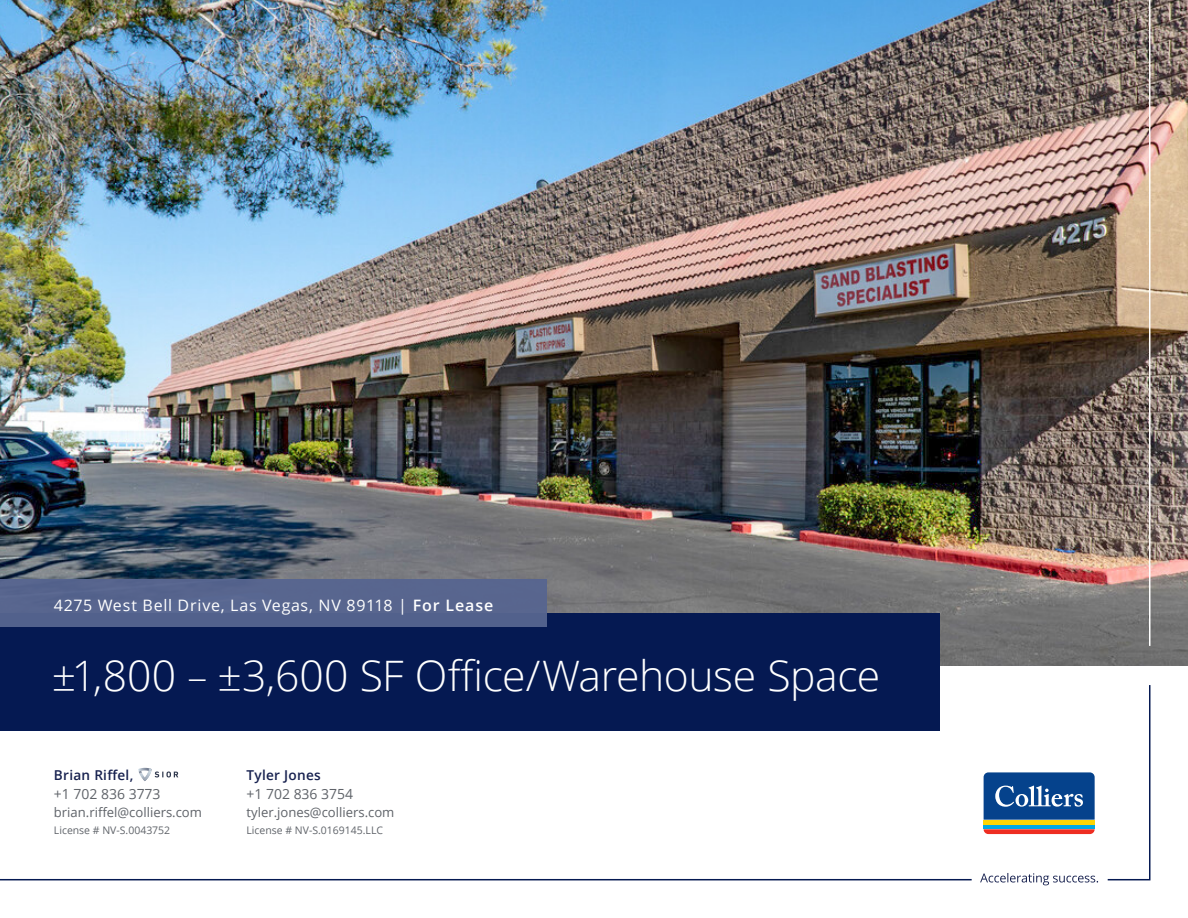
<style>
.page{position:relative;width:1188px;height:918px;background:#fff}
.page>*{position:absolute;margin:0;border:0;box-sizing:border-box;transform-origin:0 0}
.Section_Header_-_Center_Align{font:300 42px "Open Sans";letter-spacing:-.01em;color:#fff}
.Section_Header_-_Center_Align-2{font:15.75px "Open Sans";letter-spacing:.04em;color:#fff}
.t1{font:13.95px "Open Sans";color:#5f6369}
.t2{font:600 13.65px "Open Sans";letter-spacing:.02em;color:#17214f}
.t3{font:13.05px "Open Sans";color:#5f6369}
.t4{font:10.5px "Open Sans";color:#5f6369}
.s1{font-weight:600}
.s2{font-size:39px}
</style>
<div class="page">
<svg style="left:138px;top:768px;width:40px;height:13px"></svg>
<img style="left:0;top:0;width:1188px;height:665px">
<div style="left:0;top:613px;width:940px;height:118px;background:#051952"></div>
<svg style="left:982px;top:771px;width:114px;height:65px"></svg>
<hr style="left:984px;top:825px;width:111px;height:4px;background:#00a8e4">
<div style="left:984px;top:820px;width:111px;height:5px;background:#fed503"></div>
<svg style="left:984px;top:829px;width:111px;height:5px"></svg>
<svg style="left:984px;top:772px;width:111px;height:48px;background:#24599a"></svg>
<hr style="left:0;top:879px;width:972px;height:1px;background:#051952">
<svg style="left:980px;top:873px;width:118px;height:12px"></svg>
<hr style="left:1149px;top:0;width:1px;height:646px;background:#fff">
<svg style="left:1107px;top:685px;width:44px;height:196px"></svg>
<div style="left:0;top:580px;width:547px;height:47px;background:#576590"></div>
<p class="Section_Header_-_Center_Align-2" style="left:54px;top:594px;width:441px">4275 West Bell Drive, Las Vegas, NV 89118 | <span class="s1">For Lease</span></p>
<p class="Section_Header_-_Center_Align" style="left:52px;top:647px;width:830px">±1,800 <span class="s2">–</span> ±3,600 SF Office/Warehouse Space</p>
<p class="t2" style="left:54px;top:766px;width:81px">Brian Riffel,</p>
<p class="t1" style="left:54px;top:785px;width:108px">+1 702 836 3773</p>
<p class="t3" style="left:54px;top:804px;width:150px">brian.riffel@colliers.com</p>
<p class="t4" style="left:54px;top:823px;width:118px">License # NV-S.0043752</p>
<p class="t2" style="left:247px;top:766px;width:76px">Tyler Jones</p>
<p class="t1" style="left:247px;top:785px;width:108px">+1 702 836 3754</p>
<p class="t3" style="left:247px;top:804px;width:149px">tyler.jones@colliers.com</p>
<p class="t4" style="left:247px;top:823px;width:138px">License # NV-S.0169145.LLC</p>
</div>
